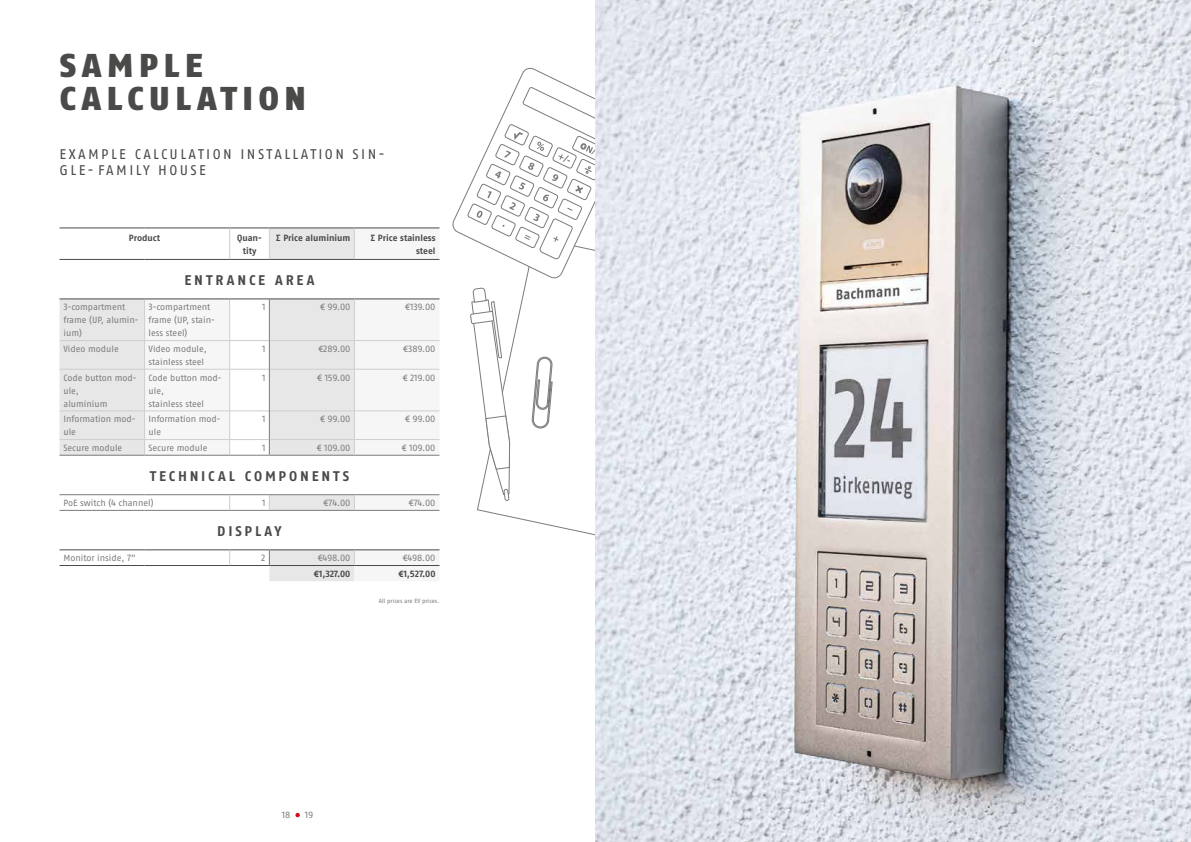
<style>
.page{position:relative;width:1191px;height:842px;background:#fff}
.page>*{position:absolute;margin:0;border:0;box-sizing:border-box;transform-origin:0 0}
.t1{font:900 33px/33px "ABUS Fago Pro";letter-spacing:.17em;color:#4a4a49}
.t2{font:14px/16px "ABUS Fago Pro";letter-spacing:.17em;color:#4a4a49}
.t3{font:700 14px "ABUS Fago Pro";letter-spacing:.205em;color:#4a4a49}
.t4{font:9px/13px "ABUS Fago Pro";color:#7c7b7b}
.t5{font:700 9px/13px "ABUS Fago Pro";letter-spacing:-.005em;color:#4a4a49;text-align:center}
.t6{font:6px "ABUS Fago Pro";color:#7c7b7b}
</style>
<div class="page">
<svg style="left:477px;top:279px;width:118px;height:257px"></svg>
<svg style="left:60px;top:228px;width:85px;height:323px"></svg>
<svg style="left:145px;top:228px;width:294px;height:353px"></svg>
<hr style="left:60px;top:227px;width:85px;height:1px;background:#4a4a49">
<hr style="left:145px;top:227px;width:85px;height:1px;background:#4a4a49">
<hr style="left:230px;top:227px;width:39px;height:1px;background:#4a4a49">
<hr style="left:269px;top:227px;width:85px;height:1px;background:#4a4a49">
<hr style="left:354px;top:227px;width:85px;height:1px;background:#4a4a49">
<hr style="left:60px;top:549px;width:85px;height:1px;background:#4a4a49">
<hr style="left:145px;top:549px;width:85px;height:1px;background:#4a4a49">
<hr style="left:230px;top:549px;width:39px;height:1px;background:#4a4a49">
<hr style="left:269px;top:549px;width:85px;height:1px;background:#4a4a49">
<hr style="left:354px;top:549px;width:85px;height:1px;background:#4a4a49">
<hr style="left:60px;top:565px;width:85px;height:1px;background:#4a4a49">
<hr style="left:145px;top:565px;width:85px;height:1px;background:#4a4a49">
<hr style="left:230px;top:565px;width:39px;height:1px;background:#4a4a49">
<hr style="left:269px;top:565px;width:85px;height:1px;background:#4a4a49">
<hr style="left:354px;top:565px;width:85px;height:1px;background:#4a4a49">
<hr style="left:60px;top:340px;width:85px;height:1px;background:#cecece">
<hr style="left:145px;top:340px;width:85px;height:1px;background:#cecece">
<hr style="left:230px;top:340px;width:39px;height:1px;background:#cecece">
<hr style="left:269px;top:340px;width:85px;height:1px;background:#cecece">
<hr style="left:354px;top:340px;width:85px;height:1px;background:#cecece">
<hr style="left:60px;top:439px;width:85px;height:1px;background:#cecece">
<hr style="left:145px;top:439px;width:85px;height:1px;background:#cecece">
<hr style="left:230px;top:439px;width:39px;height:1px;background:#cecece">
<hr style="left:269px;top:439px;width:85px;height:1px;background:#cecece">
<hr style="left:354px;top:439px;width:85px;height:1px;background:#cecece">
<svg style="left:229px;top:495px;width:1px;height:15px"></svg>
<svg style="left:269px;top:495px;width:1px;height:15px"></svg>
<hr style="left:144px;top:299px;width:1px;height:41px;background:#cecece">
<hr style="left:229px;top:299px;width:1px;height:41px;background:#cecece">
<svg style="left:144px;top:341px;width:1px;height:28px"></svg>
<svg style="left:229px;top:341px;width:1px;height:28px"></svg>
<hr style="left:60px;top:369px;width:85px;height:1px;background:#cecece">
<hr style="left:145px;top:369px;width:85px;height:1px;background:#cecece">
<hr style="left:144px;top:369px;width:1px;height:42px;background:#cecece">
<hr style="left:229px;top:369px;width:1px;height:42px;background:#cecece">
<hr style="left:230px;top:369px;width:39px;height:1px;background:#cecece">
<hr style="left:269px;top:369px;width:85px;height:1px;background:#cecece">
<hr style="left:354px;top:369px;width:85px;height:1px;background:#cecece">
<hr style="left:60px;top:411px;width:85px;height:1px;background:#cecece">
<hr style="left:145px;top:411px;width:85px;height:1px;background:#cecece">
<hr style="left:230px;top:411px;width:39px;height:1px;background:#cecece">
<hr style="left:269px;top:411px;width:85px;height:1px;background:#cecece">
<hr style="left:354px;top:411px;width:85px;height:1px;background:#cecece">
<svg style="left:144px;top:412px;width:1px;height:43px"></svg>
<svg style="left:229px;top:412px;width:1px;height:43px"></svg>
<svg style="left:229px;top:550px;width:1px;height:15px"></svg>
<hr style="left:269px;top:299px;width:1px;height:42px;background:#7c7b7b">
<svg style="left:269px;top:341px;width:1px;height:28px"></svg>
<hr style="left:269px;top:369px;width:1px;height:42px;background:#7c7b7b">
<svg style="left:269px;top:411px;width:1px;height:44px"></svg>
<hr style="left:60px;top:455px;width:85px;height:1px;background:#7c7b7b">
<hr style="left:145px;top:455px;width:85px;height:1px;background:#7c7b7b">
<hr style="left:230px;top:455px;width:39px;height:1px;background:#7c7b7b">
<hr style="left:269px;top:455px;width:85px;height:1px;background:#7c7b7b">
<hr style="left:354px;top:455px;width:85px;height:1px;background:#7c7b7b">
<hr style="left:60px;top:494px;width:85px;height:1px;background:#7c7b7b">
<hr style="left:145px;top:494px;width:85px;height:1px;background:#7c7b7b">
<hr style="left:230px;top:494px;width:39px;height:1px;background:#7c7b7b">
<hr style="left:269px;top:494px;width:85px;height:1px;background:#7c7b7b">
<hr style="left:354px;top:494px;width:85px;height:1px;background:#7c7b7b">
<hr style="left:60px;top:510px;width:85px;height:1px;background:#7c7b7b">
<hr style="left:145px;top:510px;width:85px;height:1px;background:#7c7b7b">
<hr style="left:230px;top:510px;width:39px;height:1px;background:#7c7b7b">
<hr style="left:269px;top:510px;width:85px;height:1px;background:#7c7b7b">
<hr style="left:354px;top:510px;width:85px;height:1px;background:#7c7b7b">
<svg style="left:269px;top:550px;width:1px;height:15px"></svg>
<hr style="left:60px;top:259px;width:85px;height:1px;background:#4a4a49">
<hr style="left:145px;top:259px;width:85px;height:1px;background:#4a4a49">
<hr style="left:230px;top:259px;width:39px;height:1px;background:#4a4a49">
<hr style="left:269px;top:259px;width:85px;height:1px;background:#4a4a49">
<hr style="left:354px;top:259px;width:85px;height:1px;background:#4a4a49">
<hr style="left:60px;top:298px;width:85px;height:1px;background:#4a4a49">
<hr style="left:145px;top:298px;width:85px;height:1px;background:#4a4a49">
<hr style="left:230px;top:298px;width:39px;height:1px;background:#4a4a49">
<hr style="left:269px;top:298px;width:85px;height:1px;background:#4a4a49">
<hr style="left:354px;top:298px;width:85px;height:1px;background:#4a4a49">
<hr style="left:354px;top:299px;width:1px;height:41px;background:#cecece">
<svg style="left:354px;top:341px;width:1px;height:28px"></svg>
<hr style="left:354px;top:369px;width:1px;height:42px;background:#cecece">
<svg style="left:354px;top:412px;width:1px;height:43px"></svg>
<svg style="left:354px;top:495px;width:1px;height:15px"></svg>
<svg style="left:354px;top:550px;width:1px;height:15px"></svg>
<hr style="left:229px;top:228px;width:1px;height:31px;background:#cecece">
<hr style="left:269px;top:228px;width:1px;height:31px;background:#cecece">
<hr style="left:354px;top:228px;width:1px;height:31px;background:#cecece">
<svg style="left:531px;top:356px;width:22px;height:73px"></svg>
<svg style="left:470px;top:287px;width:40px;height:214px"></svg>
<svg style="left:452px;top:67px;width:143px;height:212px"></svg>
<img style="left:595px;top:0;width:596px;height:842px">
<svg style="left:295px;top:813px;width:5px;height:4px"></svg>
<h1 class="t1" style="left:60px;top:49px;width:248px">SAMPLE<br>CALCULATION</h1>
<h2 class="t2" style="left:60px;top:146px;width:328px">EXAMPLE CALCULATION INSTALLATION SIN-<br>GLE-FAMILY HOUSE</h2>
<p class="t5" style="left:129px;top:231px;width:33px">Product</p>
<p class="t5" style="left:237px;top:231px;width:26px">Quan&shy;tity</p>
<p class="t5" style="left:276px;top:231px;width:76px">∑ Price aluminium</p>
<p class="t5" style="left:371px;top:231px;width:66px;text-align:right">∑ Price stainless steel</p>
<h2 class="t3" style="left:184px;top:271px;width:131px">ENTRANCE AREA</h2>
<p class="t4" style="left:64px;top:301px;width:76px">3-compartment frame (UP, alumin&shy;ium)</p>
<p class="t4" style="left:149px;top:301px;width:68px">3-compartment frame (UP, stain&shy;less steel)</p>
<p class="t4" style="left:262px;top:301px;width:5px">1</p>
<p class="t4" style="left:320px;top:301px;width:32px">€ 99.00</p>
<p class="t4" style="left:405px;top:301px;width:32px">€139.00</p>
<p class="t4" style="left:64px;top:342px;width:57px">Video module</p>
<p class="t4" style="left:149px;top:342px;width:60px">Video module, stainless steel</p>
<p class="t4" style="left:262px;top:342px;width:5px">1</p>
<p class="t4" style="left:318px;top:342px;width:34px">€289.00</p>
<p class="t4" style="left:403px;top:342px;width:34px">€389.00</p>
<p class="t4" style="left:64px;top:371px;width:74px">Code button mod&shy;ule,<br>aluminium</p>
<p class="t4" style="left:149px;top:371px;width:74px">Code button mod&shy;ule,<br>stainless steel</p>
<p class="t4" style="left:262px;top:371px;width:5px">1</p>
<p class="t4" style="left:317px;top:371px;width:35px">€ 159.00</p>
<p class="t4" style="left:403px;top:371px;width:34px">€ 219.00</p>
<p class="t4" style="left:64px;top:413px;width:73px">Information mod&shy;ule</p>
<p class="t4" style="left:149px;top:413px;width:73px">Information mod&shy;ule</p>
<p class="t4" style="left:262px;top:413px;width:5px">1</p>
<p class="t4" style="left:320px;top:413px;width:32px">€ 99.00</p>
<p class="t4" style="left:405px;top:413px;width:32px">€ 99.00</p>
<p class="t4" style="left:64px;top:441px;width:60px">Secure module</p>
<p class="t4" style="left:149px;top:441px;width:60px">Secure module</p>
<p class="t4" style="left:262px;top:441px;width:5px">1</p>
<p class="t4" style="left:317px;top:441px;width:35px">€ 109.00</p>
<p class="t4" style="left:402px;top:441px;width:35px">€ 109.00</p>
<h2 class="t3" style="left:150px;top:467px;width:201px">TECHNICAL COMPONENTS</h2>
<p class="t4" style="left:64px;top:496px;width:92px">PoE switch (4 channel)</p>
<p class="t4" style="left:262px;top:496px;width:5px">1</p>
<p class="t4" style="left:323px;top:496px;width:28px">€74.00</p>
<p class="t4" style="left:409px;top:496px;width:28px">€74.00</p>
<h2 class="t3" style="left:217px;top:522px;width:66px">DISPLAY</h2>
<p class="t4" style="left:64px;top:552px;width:74px">Monitor inside, 7"</p>
<p class="t4" style="left:261px;top:552px;width:6px">2</p>
<p class="t4" style="left:318px;top:552px;width:34px">€498.00</p>
<p class="t4" style="left:403px;top:552px;width:34px">€498.00</p>
<p class="t5" style="left:314px;top:567px;width:38px">€1,327.00</p>
<p class="t5" style="left:398px;top:567px;width:39px">€1,527.00</p>
<p class="t6" style="left:379px;top:597px;width:62px">All prices are EV prices.</p>
<p class="t4" style="left:282px;top:808px;width:10px">18</p>
<p class="t4" style="left:305px;top:808px;width:10px">19</p>
</div>
